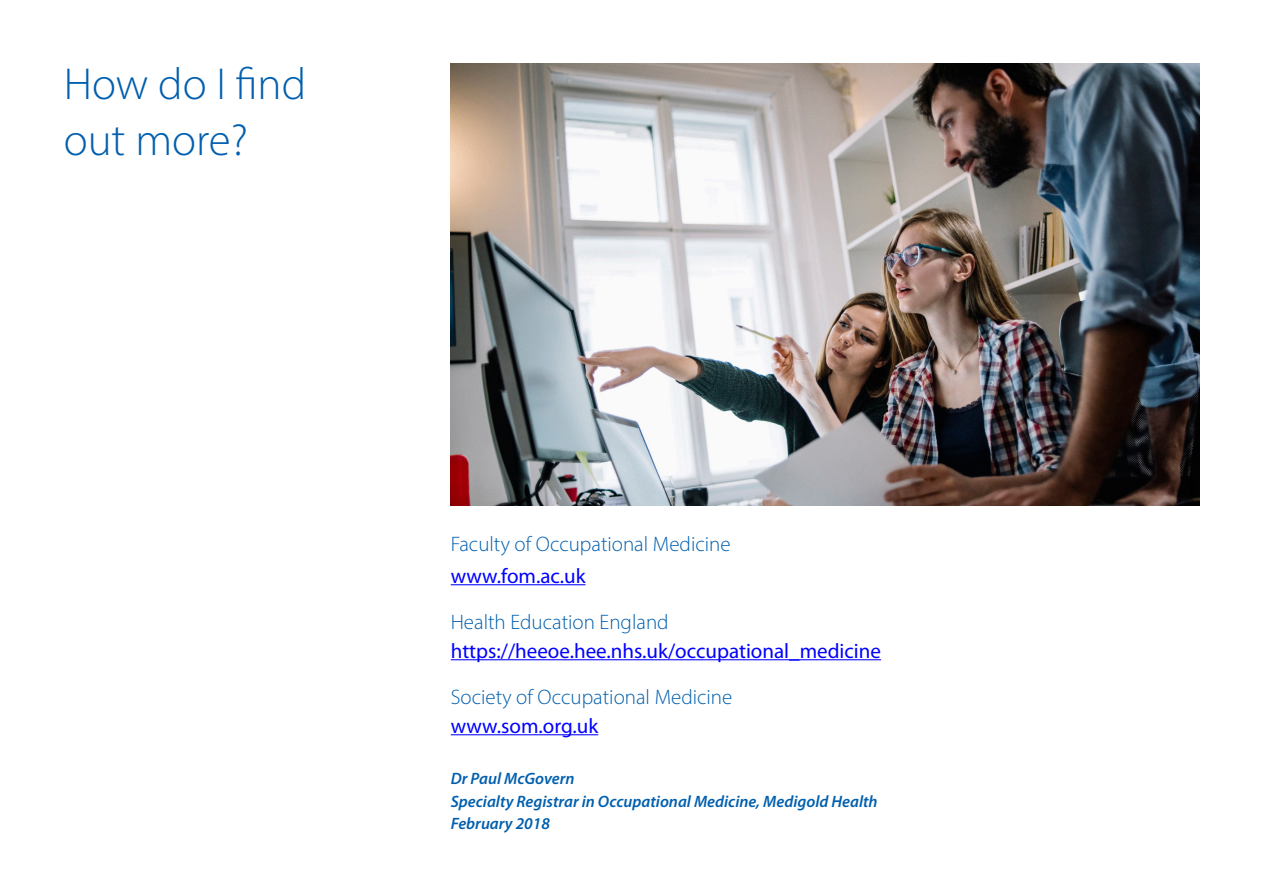
<style>
.page{position:relative;width:1263px;height:893px;background:#fff}
.page>*{position:absolute;margin:0;border:0;box-sizing:border-box;transform-origin:0 0}
.blue_title__30_on_36{font:300 45px "Myriad Pro";color:#015fae}
.blue_14_on_18{font:300 21px "Myriad Pro";color:#015fae}
.blue_14_on_18-2{font:21px "Myriad Pro";color:#00f}
.SOM_11_on_15_blue_se{font:italic 600 16.5px "Myriad Pro";color:#015fae}
</style>
<div class="page">
<hr style="left:451px;top:584px;width:134px;height:1px;background:#00f">
<hr style="left:451px;top:659px;width:430px;height:1px;background:#00f">
<hr style="left:451px;top:734px;width:147px;height:1px;background:#00f">
<img style="left:451px;top:64px;width:748px;height:441px">
<p class="blue_title__30_on_36" style="left:64px;top:57px;width:244px">How do I find</p>
<p class="blue_title__30_on_36" style="left:64px;top:113px;width:186px">out more?</p>
<p class="blue_14_on_18" style="left:451px;top:531px;width:281px">Faculty of Occupational Medicine</p>
<p class="blue_14_on_18-2" style="left:451px;top:564px;width:136px">www.fom.ac.uk</p>
<p class="blue_14_on_18" style="left:451px;top:609px;width:219px">Health Education England</p>
<p class="blue_14_on_18-2" style="left:451px;top:639px;width:432px">https://heeoe.hee.nhs.uk/occupational_medicine</p>
<p class="blue_14_on_18" style="left:451px;top:684px;width:283px">Society of Occupational Medicine</p>
<p class="blue_14_on_18-2" style="left:451px;top:714px;width:149px">www.som.org.uk</p>
<p class="SOM_11_on_15_blue_se" style="left:451px;top:770px;width:125px">Dr Paul McGovern</p>
<p class="SOM_11_on_15_blue_se" style="left:451px;top:792px;width:428px">Specialty Registrar in Occupational Medicine, Medigold Health</p>
<p class="SOM_11_on_15_blue_se" style="left:451px;top:815px;width:101px">February 2018</p>
</div>
